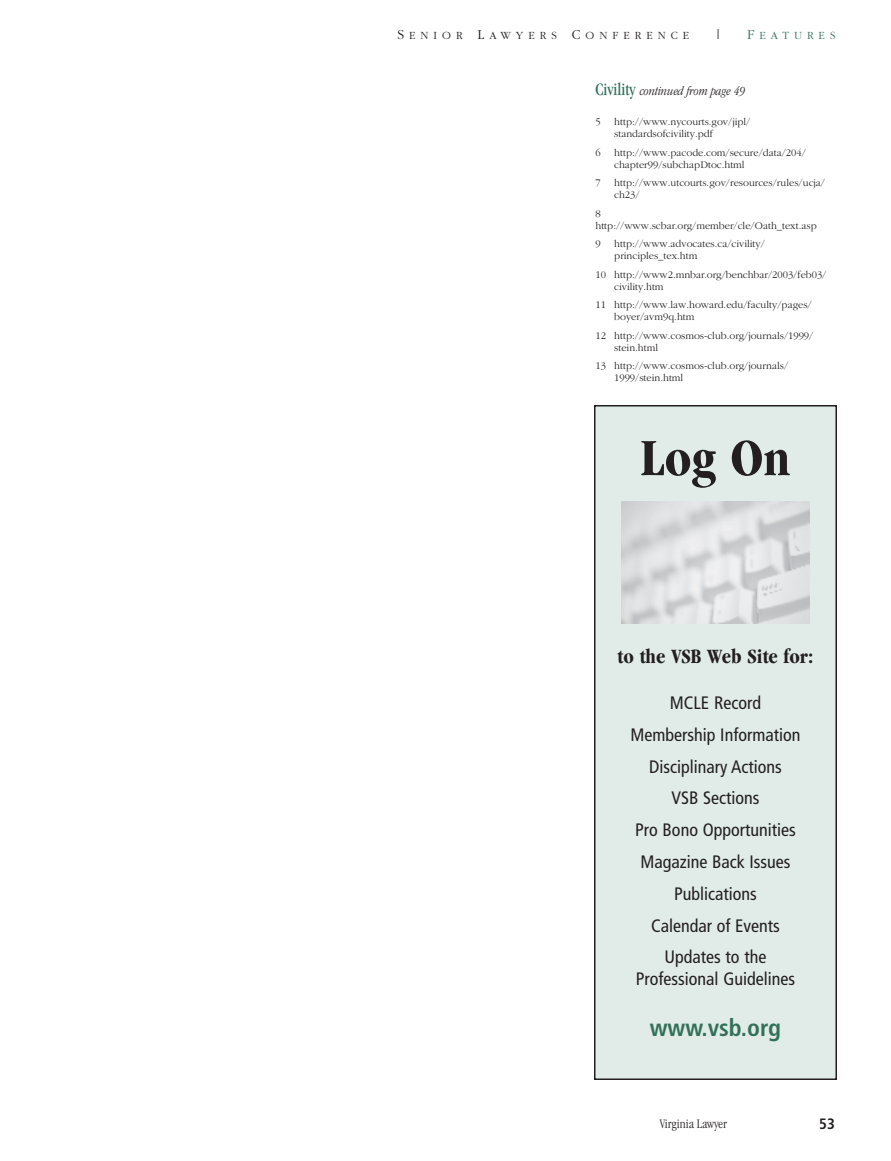
<style>
.page{position:relative;width:891px;height:1161px;background:#fff}
.page>*{position:absolute;margin:0;border:0;box-sizing:border-box;transform-origin:0 0}
.t1{font:700 condensed 54px "Garamond";color:#231f20}
.t2{font:700 condensed 24px "Frutiger";color:#327159}
.t3{font:700 condensed 21px "Garamond";color:#231f20}
.t4{font:condensed 18px/31.8px "Frutiger";color:#231f20;text-align:center}
.t5{font:700 condensed 15px "Frutiger";color:#231f20}
.t6{font:300 14.25px "Garamond";color:#231f20}
.t7{font:300 condensed 13.5px "Garamond";color:#231f20}
.t8{font:italic 300 condensed 12.75px "Garamond";color:#231f20}
.t9{font:300 11.4px "Garamond";letter-spacing:.435em;color:#231f20}
.t10{font:300 11.4px "Garamond";letter-spacing:.435em;color:#327159}
.t11{font:300 10.5px/12px "Garamond";color:#231f20}
.s1{font-size:14.25px}
.s2{font-weight:400;font-style:normal;font-size:18px;color:#327159}
</style>
<div class="page">
<svg style="left:594px;top:405px;width:243px;height:675px"></svg>
<p class="t9" style="left:397px;top:31px;width:293px"><span class="s1">S</span>ENIOR <span class="s1">L</span>AWYERS <span class="s1">C</span>ONFERENCE</p>
<h3 class="t6" style="left:714px;top:28px;width:9px">|</h3>
<p class="t10" style="left:747px;top:31px;width:90px"><span class="s1">F</span>EATURES</p>
<p class="t8" style="left:596px;top:86px;width:151px"><span class="s2">Civility</span> continued from page 49</p>
<p class="t11" style="left:596px;top:117px;width:7px">5</p>
<p class="t11" style="left:614px;top:117px;width:138px">http://www.nycourts.gov/jipl/ standardsofcivility.pdf</p>
<p class="t11" style="left:596px;top:147px;width:7px">6</p>
<p class="t11" style="left:614px;top:147px;width:193px">http://www.pacode.com/secure/data/204/ chapter99/subchapDtoc.html</p>
<p class="t11" style="left:596px;top:178px;width:7px">7</p>
<p class="t11" style="left:614px;top:178px;width:212px">http://www.utcourts.gov/resources/rules/ucja/ ch23/</p>
<p class="t11" style="left:596px;top:208px;width:223px">8 http://www.scbar.org/member/cle/Oath_text.asp</p>
<p class="t11" style="left:596px;top:239px;width:7px">9</p>
<p class="t11" style="left:614px;top:239px;width:152px">http://www.advocates.ca/civility/ principles_tex.htm</p>
<p class="t11" style="left:614px;top:269px;width:214px;text-indent:-19px">10 http://www2.mnbar.org/benchbar/2003/feb03/ civility.htm</p>
<p class="t11" style="left:614px;top:300px;width:199px;text-indent:-19px">11 http://www.law.howard.edu/faculty/pages/ boyer/avm9q.htm</p>
<p class="t11" style="left:614px;top:330px;width:201px;text-indent:-19px">12 http://www.cosmos-club.org/journals/1999/ stein.html</p>
<p class="t11" style="left:614px;top:361px;width:175px;text-indent:-19px">13 http://www.cosmos-club.org/journals/<br>1999/stein.html</p>
<h1 class="t1" style="left:641px;top:437px;width:151px">Log On</h1>
<h3 class="t3" style="left:618px;top:648px;width:197px">to the VSB Web Site for:</h3>
<h3 class="t4" style="left:631px;top:688px;width:171px">MCLE Record<br>Membership Information<br>Disciplinary Actions<br>VSB Sections<br>Pro Bono Opportunities<br>Magazine Back Issues<br>Publications<br>Calendar of Events<br>Updates to the</h3>
<h3 class="t4" style="left:636px;top:964px;width:161px">Professional Guidelines</h3>
<h2 class="t2" style="left:650px;top:1018px;width:133px">www.vsb.org</h2>
<p class="t7" style="left:660px;top:1118px;width:69px">Virginia Lawyer</p>
<h3 class="t5" style="left:819px;top:1118px;width:17px">53</h3>
</div>
